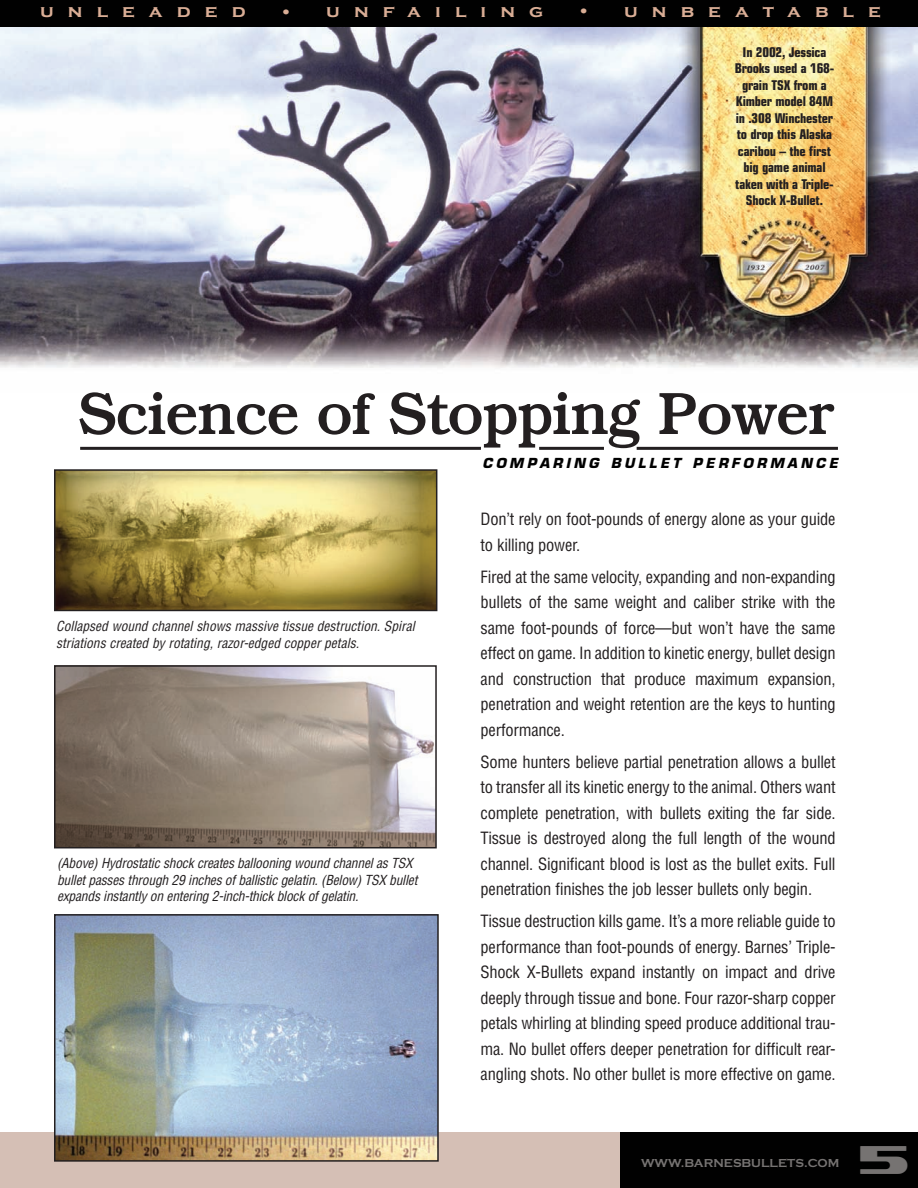
<style>
.page{position:relative;width:918px;height:1188px;background:#fff}
.page>*{position:absolute;margin:0;border:0;box-sizing:border-box;transform-origin:0 0}
.t1{font:500 60px "Bookman";letter-spacing:-.03em;color:#231f20}
.t2{font:40.65px "Sofachrome";color:#767372}
.t3{font:700 18px "Copperplate Gothic";letter-spacing:.715em;color:#daae96;scale:1.1 1}
.t4{font:condensed 16.5px/25.5px "Helvetica";letter-spacing:-.015em;color:#231f20;text-align:justify}
.t5{font:italic condensed 13.5px/16.5px "Helvetica";letter-spacing:-.015em;color:#231f20}
.t6{font:700 condensed 13.5px/16.5px "Eurostile";letter-spacing:-.015em;color:#231f20;text-align:center}
.t7{font:italic 700 13.5px "Eurostile";letter-spacing:.245em;color:#010101}
.t8{font:700 12px "Copperplate Gothic";color:#767372}
</style>
<div class="page">
<div style="left:0;top:1132px;width:918px;height:56px;background:#d5bfb5"></div>
<div style="left:620px;top:1132px;width:298px;height:56px;background:#010101"></div>
<img style="left:1px;top:27px;width:917px;height:341px">
<div style="left:0;top:0;width:918px;height:27px;background:#010101"></div>
<hr style="left:0;top:1023px;width:1px;height:165px;background:#d5bfb5">
<img style="left:57px;top:472px;width:377px;height:136px">
<div style="left:54px;top:469px;width:383px;height:142px;border:2px solid #231f20"></div>
<img style="left:57px;top:917px;width:379px;height:242px">
<div style="left:54px;top:914px;width:385px;height:248px;border:2px solid #231f20"></div>
<img style="left:57px;top:668px;width:377px;height:177px">
<div style="left:54px;top:665px;width:383px;height:183px;border:2px solid #231f20"></div>
<hr style="left:80px;top:447px;width:401px;height:3px;background:#231f20">
<hr style="left:637px;top:447px;width:201px;height:3px;background:#231f20">
<hr style="left:539px;top:447px;width:65px;height:3px;background:#231f20">
<p class="t3" style="left:40px;top:0;width:188px">unleaded</p>
<p class="t3" style="left:279px;top:0;width:242px">• unfailing</p>
<p class="t3" style="left:577px;top:0;width:277px">• unbeatable</p>
<p class="t6" style="left:735px;top:45px;width:101px">In 2002, Jessica<br>Brooks used a 168- grain TSX from a<br>Kimber model 84M in .308 Winchester to drop this Alaska caribou – the first big game animal taken with a Triple-<br>Shock X-Bullet.</p>
<h1 class="t1" style="left:77px;top:393px;width:758px">Science of Stopping Power</h1>
<p class="t5" style="left:56px;top:618px;width:360px">Collapsed wound channel shows massive tissue destruction. Spiral striations created by rotating, razor-edged copper petals.</p>
<p class="t5" style="left:57px;top:855px;width:362px">(Above) Hydrostatic shock creates ballooning wound channel as TSX bullet passes through 29 inches of ballistic gelatin. (Below) TSX bullet expands instantly on entering 2-inch-thick block of gelatin.</p>
<p class="t7" style="left:483px;top:458px;width:357px">COMPARING BULLET PERFORMANCE</p>
<p class="t4" style="left:481px;top:507px;width:356px">Don’t rely on foot-pounds of energy alone as your guide to killing power.</p>
<p class="t4" style="left:481px;top:564px;width:356px">Fired at the same velocity, expanding and non-expanding bullets of the same weight and caliber strike with the same foot-pounds of force—but won’t have the same effect on game. In addition to kinetic energy, bullet design and construction that produce maximum expansion, penetration and weight retention are the keys to hunting performance.</p>
<p class="t4" style="left:481px;top:749px;width:356px">Some hunters believe partial penetration allows a bullet to transfer all its kinetic energy to the animal. Others want complete penetration, with bullets exiting the far side.<br>Tissue is destroyed along the full length of the wound channel. Significant blood is lost as the bullet exits. Full penetration finishes the job lesser bullets only begin.</p>
<p class="t4" style="left:481px;top:909px;width:356px">Tissue destruction kills game. It’s a more reliable guide to performance than foot-pounds of energy. Barnes’ Triple-Shock X-Bullets expand instantly on impact and drive deeply through tissue and bone. Four razor-sharp copper petals whirling at blinding speed produce additional trau&shy;ma. No bullet offers deeper penetration for difficult rear&shy;angling shots. No other bullet is more effective on game.</p>
<p class="t8" style="left:641px;top:1156px;width:200px">WWW.BARNESBULLETS.COM</p>
<h2 class="t2" style="left:859px;top:1140px;width:52px">5</h2>
</div>
